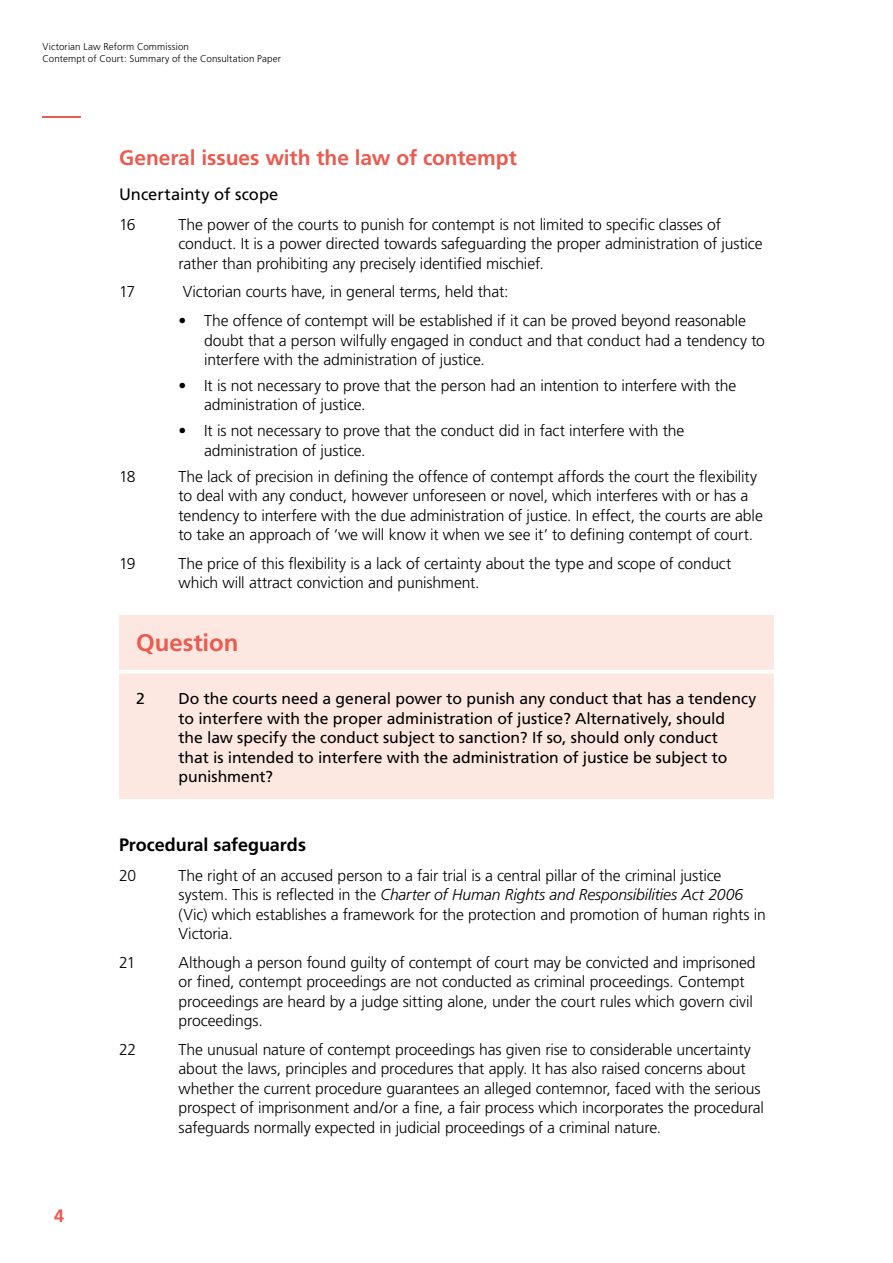
<style>
.page{position:relative;width:893px;height:1263px;background:#fff}
.page>*{position:absolute;margin:0;border:0;box-sizing:border-box;transform-origin:0 0}
.t1{font:700 24px "Frutiger";letter-spacing:-.005em;color:#ea5b50}
.t2{font:700 21px "Frutiger";letter-spacing:-.005em;color:#ea5b50}
.t3{font:700 18px "Frutiger";letter-spacing:-.005em;color:#000}
.t4{font:700 18px "Frutiger";color:#ea5b50}
.t5{font:16.5px "Frutiger";color:#000}
.t6{font:300 15.75px/19.5px "Frutiger";letter-spacing:-.01em;color:#000}
.t7{font:15.75px/19.5px "Frutiger";letter-spacing:-.005em;color:#000}
.t8{font:300 9.75px/12px "Frutiger";letter-spacing:.015em;color:#000}
.s1{font-style:italic}
</style>
<div class="page">
<hr style="left:43px;top:116px;width:38px;height:2px;background:#ea5b50">
<div style="left:119px;top:616px;width:655px;height:183px;background:#fce8e0"></div>
<hr style="left:94px;top:670px;width:718px;height:3px;background:#fff">
<p class="t8" style="left:43px;top:41px;width:240px">Victorian Law Reform Commission<br>Contempt of Court: Summary of the Consultation Paper</p>
<h2 class="t2" style="left:119px;top:145px;width:399px">General issues with the law of contempt</h2>
<p class="t5" style="left:119px;top:184px;width:161px">Uncertainty of scope</p>
<p class="t6" style="left:119px;top:215px;width:18px">16</p>
<p class="t6" style="left:179px;top:215px;width:585px">The power of the courts to punish for contempt is not limited to specific classes of conduct. It is a power directed towards safeguarding the proper administration of justice rather than prohibiting any precisely identified mischief.</p>
<p class="t6" style="left:119px;top:283px;width:18px">17</p>
<p class="t6" style="left:183px;top:283px;width:327px">Victorian courts have, in general terms, held that:</p>
<p class="t6" style="left:204px;top:311px;width:562px;text-indent:-26px">• The offence of contempt will be established if it can be proved beyond reasonable doubt that a person wilfully engaged in conduct and that conduct had a tendency to interfere with the administration of justice.</p>
<p class="t6" style="left:204px;top:376px;width:534px;text-indent:-26px">• It is not necessary to prove that the person had an intention to interfere with the administration of justice.</p>
<p class="t6" style="left:204px;top:421px;width:482px;text-indent:-26px">• It is not necessary to prove that the conduct did in fact interfere with the administration of justice.</p>
<p class="t6" style="left:119px;top:467px;width:18px">18</p>
<p class="t6" style="left:179px;top:467px;width:586px">The lack of precision in defining the offence of contempt affords the court the flexibility to deal with any conduct, however unforeseen or novel, which interferes with or has a tendency to interfere with the due administration of justice. In effect, the courts are able to take an approach of ‘we will know it when we see it’ to defining contempt of court.</p>
<p class="t6" style="left:119px;top:554px;width:18px">19</p>
<p class="t6" style="left:179px;top:554px;width:554px">The price of this flexibility is a lack of certainty about the type and scope of conduct which will attract conviction and punishment.</p>
<h1 class="t1" style="left:136px;top:628px;width:104px">Question</h1>
<p class="t7" style="left:136px;top:689px;width:10px">2</p>
<p class="t7" style="left:179px;top:689px;width:579px">Do the courts need a general power to punish any conduct that has a tendency to interfere with the proper administration of justice? Alternatively, should<br>the law specify the conduct subject to sanction? If so, should only conduct<br>that is intended to interfere with the administration of justice be subject to punishment?</p>
<p class="t4" style="left:54px;top:1205px;width:12px">4</p>
<p class="t3" style="left:119px;top:834px;width:188px">Procedural safeguards</p>
<p class="t6" style="left:119px;top:866px;width:19px">20</p>
<p class="t6" style="left:179px;top:866px;width:589px">The right of an accused person to a fair trial is a central pillar of the criminal justice system. This is reflected in the <span class="s1">Charter of Human Rights and Responsibilities Act 2006 </span>(Vic) which establishes a framework for the protection and promotion of human rights in Victoria.</p>
<p class="t6" style="left:119px;top:953px;width:18px">21</p>
<p class="t6" style="left:179px;top:953px;width:579px">Although a person found guilty of contempt of court may be convicted and imprisoned or fined, contempt proceedings are not conducted as criminal proceedings. Contempt proceedings are heard by a judge sitting alone, under the court rules which govern civil proceedings.</p>
<p class="t6" style="left:119px;top:1040px;width:19px">22</p>
<p class="t6" style="left:179px;top:1040px;width:587px">The unusual nature of contempt proceedings has given rise to considerable uncertainty about the laws, principles and procedures that apply. It has also raised concerns about whether the current procedure guarantees an alleged contemnor, faced with the serious prospect of imprisonment and/or a fine, a fair process which incorporates the procedural safeguards normally expected in judicial proceedings of a criminal nature.</p>
</div>
